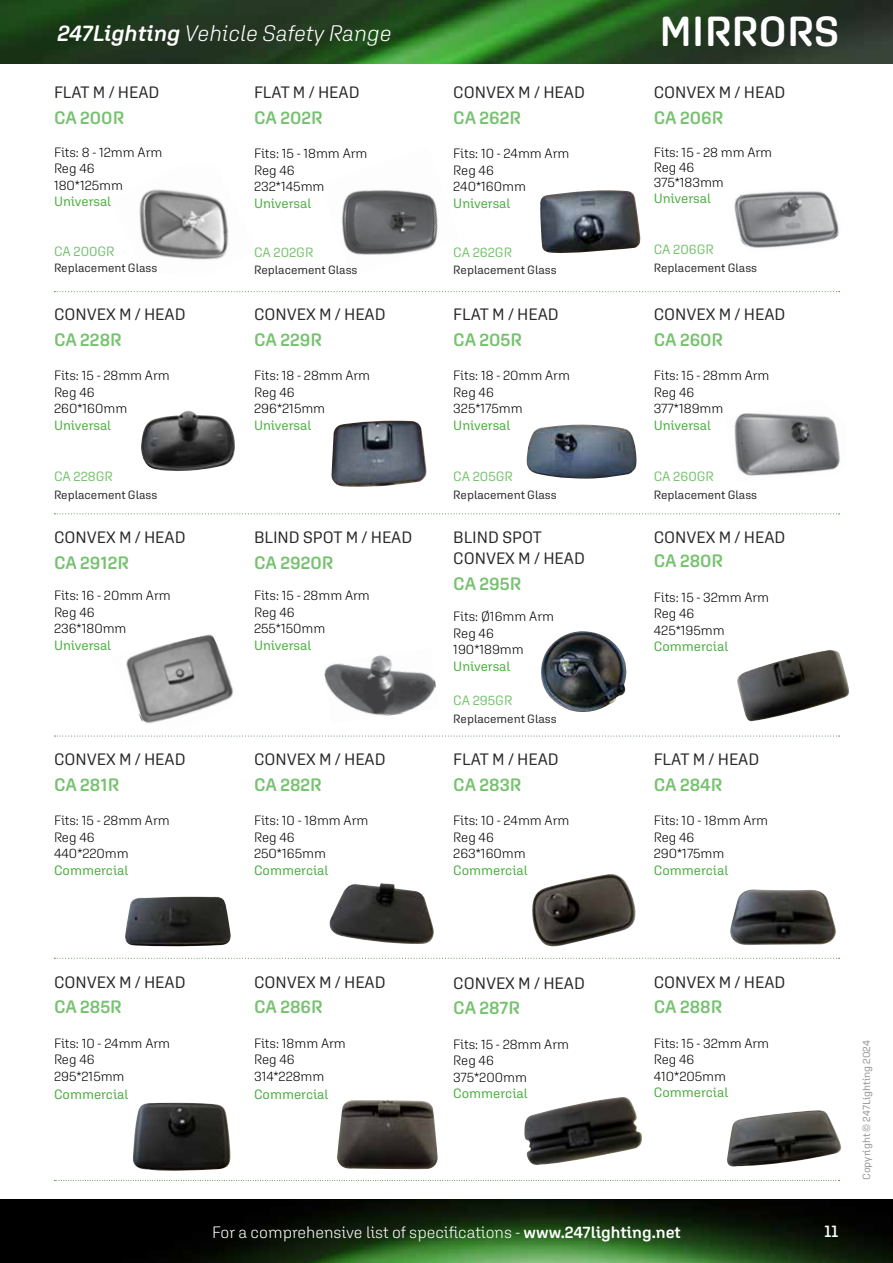
<style>
.page{position:relative;width:893px;height:1263px;background:#fff}
.page>*{position:absolute;margin:0;border:0;box-sizing:border-box;transform-origin:0 0}
.t1{font:600 42px "Aglet Sans";color:#fff}
.t2{font:italic 300 22.5px "Aglet Sans";color:#fff}
.t3{font:600 18px "Aglet Sans";color:#77c270}
.t4{font:16.5px/21px "Aglet Sans";color:#292829}
.t5{font:300 16.5px "Aglet Sans";color:#fff}
.t6{font:16.5px "Prometo";color:#fff}
.t7{font:300 13.5px/16.5px "Aglet Sans";color:#000}
.t8{font:13.5px "Aglet Sans";color:#4aad40}
.t9{font:13.5px "Aglet Sans";color:#77c270}
.t10{font:12px "Aglet Sans";color:#292829}
.t11{font:10.5px "Aglet Sans";color:#939598}
.s1{font-weight:600}
</style>
<div class="page">
<img style="left:0;top:1199px;width:893px;height:64px">
<img style="left:0;top:0;width:893px;height:64px">
<svg style="left:54px;top:291px;width:786px;height:1px"></svg>
<svg style="left:54px;top:513px;width:786px;height:1px"></svg>
<svg style="left:54px;top:736px;width:786px;height:1px"></svg>
<svg style="left:54px;top:958px;width:663px;height:1px"></svg>
<svg style="left:54px;top:1180px;width:786px;height:1px"></svg>
<img style="left:139px;top:189px;width:90px;height:71px">
<img style="left:141px;top:411px;width:94px;height:60px">
<img style="left:331px;top:420px;width:96px;height:67px">
<img style="left:734px;top:191px;width:105px;height:57px">
<img style="left:341px;top:190px;width:97px;height:65px">
<img style="left:540px;top:190px;width:101px;height:63px">
<img style="left:526px;top:424px;width:111px;height:55px">
<img style="left:324px;top:655px;width:112px;height:61px">
<img style="left:541px;top:631px;width:86px;height:81px">
<img style="left:734px;top:413px;width:106px;height:63px">
<img style="left:329px;top:883px;width:105px;height:61px">
<img style="left:719px;top:889px;width:121px;height:70px">
<img style="left:532px;top:874px;width:104px;height:73px">
<img style="left:125px;top:896px;width:106px;height:51px">
<img style="left:737px;top:650px;width:113px;height:72px">
<img style="left:126px;top:634px;width:108px;height:90px">
<img style="left:337px;top:1100px;width:101px;height:70px">
<img style="left:515px;top:1097px;width:130px;height:84px">
<img style="left:727px;top:1110px;width:115px;height:57px">
<img style="left:132px;top:1103px;width:99px;height:68px">
<h2 class="t2" style="left:57px;top:20px;width:336px"><span class="s1">247Lighting</span> Vehicle Safety Range</h2>
<p class="t4" style="left:54px;top:82px;width:107px">FLAT M / HEAD</p>
<h3 class="t3" style="left:54px;top:107px;width:72px">CA 200R</h3>
<p class="t7" style="left:54px;top:144px;width:110px">Fits: 8 - 12mm Arm<br>Reg 46<br>180*125mm</p>
<p class="t8" style="left:54px;top:194px;width:59px">Universal</p>
<p class="t9" style="left:54px;top:243px;width:62px">CA 200GR</p>
<p class="t10" style="left:54px;top:261px;width:105px">Replacement Glass</p>
<p class="t4" style="left:54px;top:304px;width:133px">CONVEX M / HEAD</p>
<h3 class="t3" style="left:54px;top:329px;width:69px">CA 228R</h3>
<p class="t7" style="left:54px;top:367px;width:117px">Fits: 15 - 28mm Arm<br>Reg 46<br>260*160mm</p>
<p class="t8" style="left:54px;top:417px;width:59px">Universal</p>
<p class="t9" style="left:54px;top:468px;width:60px">CA 228GR</p>
<p class="t10" style="left:54px;top:488px;width:105px">Replacement Glass</p>
<p class="t4" style="left:54px;top:527px;width:133px">CONVEX M / HEAD</p>
<h3 class="t3" style="left:54px;top:552px;width:77px">CA 2912R</h3>
<p class="t7" style="left:54px;top:587px;width:118px">Fits: 16 - 20mm Arm<br>Reg 46<br>236*180mm</p>
<p class="t8" style="left:54px;top:637px;width:59px">Universal</p>
<p class="t4" style="left:54px;top:749px;width:133px">CONVEX M / HEAD</p>
<h3 class="t3" style="left:54px;top:774px;width:67px">CA 281R</h3>
<p class="t7" style="left:54px;top:812px;width:117px">Fits: 15 - 28mm Arm<br>Reg 46<br>440*220mm</p>
<p class="t8" style="left:54px;top:862px;width:76px">Commercial</p>
<p class="t4" style="left:254px;top:82px;width:107px">FLAT M / HEAD</p>
<h3 class="t3" style="left:254px;top:107px;width:70px">CA 202R</h3>
<p class="t7" style="left:254px;top:145px;width:115px">Fits: 15 - 18mm Arm<br>Reg 46<br>232*145mm</p>
<p class="t8" style="left:254px;top:195px;width:59px">Universal</p>
<p class="t9" style="left:254px;top:245px;width:61px">CA 202GR</p>
<p class="t10" style="left:254px;top:263px;width:105px">Replacement Glass</p>
<p class="t4" style="left:254px;top:304px;width:133px">CONVEX M / HEAD</p>
<h3 class="t3" style="left:254px;top:329px;width:69px">CA 229R</h3>
<p class="t7" style="left:254px;top:367px;width:118px">Fits: 18 - 28mm Arm<br>Reg 46<br>296*215mm</p>
<p class="t8" style="left:254px;top:417px;width:59px">Universal</p>
<p class="t4" style="left:254px;top:527px;width:160px">BLIND SPOT M / HEAD</p>
<h3 class="t3" style="left:254px;top:552px;width:81px">CA 2920R</h3>
<p class="t7" style="left:254px;top:587px;width:117px">Fits: 15 - 28mm Arm<br>Reg 46<br>255*150mm</p>
<p class="t8" style="left:254px;top:637px;width:59px">Universal</p>
<p class="t4" style="left:254px;top:749px;width:133px">CONVEX M / HEAD</p>
<h3 class="t3" style="left:254px;top:774px;width:69px">CA 282R</h3>
<p class="t7" style="left:254px;top:812px;width:116px">Fits: 10 - 18mm Arm<br>Reg 46<br>250*165mm</p>
<p class="t8" style="left:254px;top:862px;width:76px">Commercial</p>
<p class="t4" style="left:453px;top:82px;width:133px">CONVEX M / HEAD</p>
<h3 class="t3" style="left:453px;top:107px;width:69px">CA 262R</h3>
<p class="t7" style="left:453px;top:145px;width:118px">Fits: 10 - 24mm Arm<br>Reg 46<br>240*160mm</p>
<p class="t8" style="left:453px;top:195px;width:59px">Universal</p>
<p class="t9" style="left:453px;top:245px;width:60px">CA 262GR</p>
<p class="t10" style="left:453px;top:263px;width:105px">Replacement Glass</p>
<p class="t4" style="left:453px;top:304px;width:107px">FLAT M / HEAD</p>
<h3 class="t3" style="left:453px;top:329px;width:70px">CA 205R</h3>
<p class="t7" style="left:453px;top:367px;width:118px">Fits: 18 - 20mm Arm<br>Reg 46<br>325*175mm</p>
<p class="t8" style="left:453px;top:417px;width:59px">Universal</p>
<p class="t9" style="left:453px;top:468px;width:61px">CA 205GR</p>
<p class="t10" style="left:453px;top:488px;width:105px">Replacement Glass</p>
<p class="t4" style="left:453px;top:527px;width:133px">BLIND SPOT<br>CONVEX M / HEAD</p>
<h3 class="t3" style="left:453px;top:573px;width:69px">CA 295R</h3>
<p class="t7" style="left:453px;top:608px;width:102px">Fits: Ø16mm Arm<br>Reg 46<br>190*189mm</p>
<p class="t8" style="left:453px;top:658px;width:59px">Universal</p>
<p class="t9" style="left:453px;top:693px;width:61px">CA 295GR</p>
<p class="t10" style="left:453px;top:712px;width:105px">Replacement Glass</p>
<p class="t4" style="left:453px;top:749px;width:107px">FLAT M / HEAD</p>
<h3 class="t3" style="left:453px;top:774px;width:70px">CA 283R</h3>
<p class="t7" style="left:453px;top:812px;width:118px">Fits: 10 - 24mm Arm<br>Reg 46<br>263*160mm</p>
<p class="t8" style="left:453px;top:862px;width:76px">Commercial</p>
<h1 class="t1" style="left:659px;top:6px;width:181px">MIRRORS</h1>
<p class="t4" style="left:654px;top:82px;width:133px">CONVEX M / HEAD</p>
<h3 class="t3" style="left:654px;top:107px;width:71px">CA 206R</h3>
<p class="t7" style="left:654px;top:144px;width:120px;line-height:15px">Fits: 15 - 28 mm Arm<br>Reg 46<br>375*183mm</p>
<p class="t8" style="left:654px;top:191px;width:59px">Universal</p>
<p class="t9" style="left:654px;top:242px;width:62px">CA 206GR</p>
<p class="t10" style="left:654px;top:261px;width:105px">Replacement Glass</p>
<p class="t4" style="left:654px;top:304px;width:133px">CONVEX M / HEAD</p>
<h3 class="t3" style="left:654px;top:329px;width:71px">CA 260R</h3>
<p class="t7" style="left:654px;top:367px;width:117px">Fits: 15 - 28mm Arm<br>Reg 46<br>377*189mm</p>
<p class="t8" style="left:654px;top:417px;width:59px">Universal</p>
<p class="t9" style="left:654px;top:468px;width:62px">CA 260GR</p>
<p class="t10" style="left:654px;top:488px;width:105px">Replacement Glass</p>
<p class="t4" style="left:654px;top:527px;width:133px">CONVEX M / HEAD</p>
<h3 class="t3" style="left:654px;top:550px;width:71px">CA 280R</h3>
<p class="t7" style="left:654px;top:589px;width:117px">Fits: 15 - 32mm Arm<br>Reg 46<br>425*195mm</p>
<p class="t8" style="left:654px;top:639px;width:76px">Commercial</p>
<p class="t4" style="left:654px;top:749px;width:107px">FLAT M / HEAD</p>
<h3 class="t3" style="left:654px;top:774px;width:70px">CA 284R</h3>
<p class="t7" style="left:654px;top:812px;width:116px">Fits: 10 - 18mm Arm<br>Reg 46<br>290*175mm</p>
<p class="t8" style="left:654px;top:862px;width:76px">Commercial</p>
<p class="t4" style="left:54px;top:971px;width:133px">CONVEX M / HEAD</p>
<h3 class="t3" style="left:54px;top:996px;width:69px">CA 285R</h3>
<p class="t7" style="left:54px;top:1035px;width:118px">Fits: 10 - 24mm Arm<br>Reg 46<br>295*215mm</p>
<p class="t8" style="left:54px;top:1086px;width:76px">Commercial</p>
<p class="t4" style="left:254px;top:971px;width:133px">CONVEX M / HEAD</p>
<h3 class="t3" style="left:254px;top:996px;width:70px">CA 286R</h3>
<p class="t7" style="left:254px;top:1035px;width:93px">Fits: 18mm Arm<br>Reg 46<br>314*228mm</p>
<p class="t8" style="left:254px;top:1086px;width:76px">Commercial</p>
<p class="t4" style="left:453px;top:972px;width:133px">CONVEX M / HEAD</p>
<h3 class="t3" style="left:453px;top:997px;width:68px">CA 287R</h3>
<p class="t7" style="left:453px;top:1036px;width:117px">Fits: 15 - 28mm Arm<br>Reg 46<br>375*200mm</p>
<p class="t8" style="left:453px;top:1086px;width:76px">Commercial</p>
<p class="t4" style="left:654px;top:971px;width:133px">CONVEX M / HEAD</p>
<h3 class="t3" style="left:654px;top:996px;width:70px">CA 288R</h3>
<p class="t7" style="left:654px;top:1035px;width:117px">Fits: 15 - 32mm Arm<br>Reg 46<br>410*205mm</p>
<p class="t8" style="left:654px;top:1084px;width:76px">Commercial</p>
<p class="t5" style="left:212px;top:1222px;width:470px">For a comprehensive list of specifications - <span class="s1">www.247lighting.net</span></p>
<p class="t6" style="left:824px;top:1221px;width:16px">11</p>
<p class="t11" style="left:860px;top:1180px;width:141px;rotate:-90deg">Copyright © 247Lighting 2024</p>
</div>
